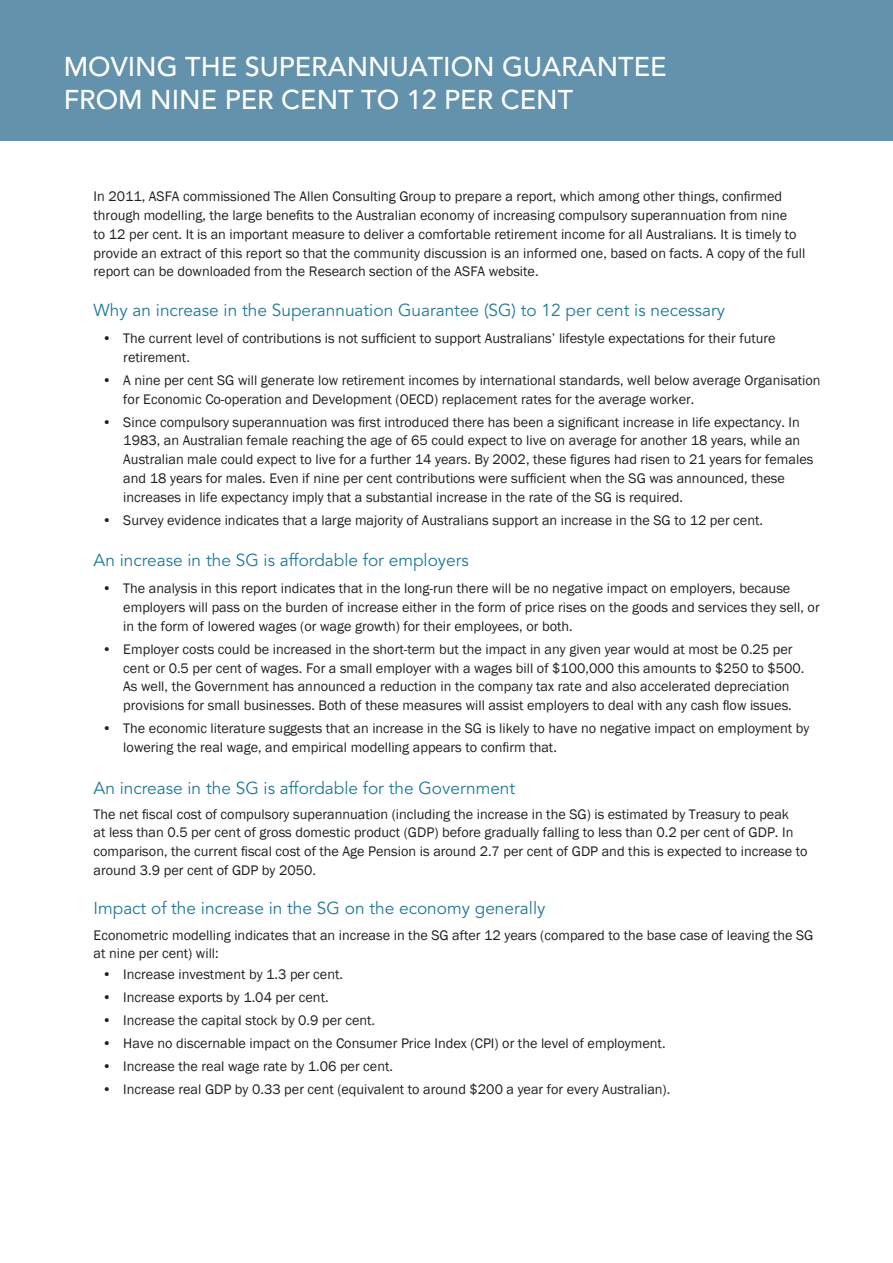
<style>
.page{position:relative;width:893px;height:1263px;background:#fff}
.page>*{position:absolute;margin:0;border:0;box-sizing:border-box;transform-origin:0 0}
.t1{font:500 27px/32.4px "Avenir";color:#fff}
.t2{font:17.25px "Avenir";color:#207b99}
.t3{font:14.25px/18.8px "Franklin Gothic";color:#231f20}
</style>
<div class="page">
<div style="left:0;top:0;width:893px;height:140px;background:#6292ac"></div>
<h1 class="t1" style="left:64px;top:51px;width:604px">MOVING THE SUPERANNUATION GUARANTEE<br>FROM NINE PER CENT TO 12 PER CENT</h1>
<p class="t3" style="left:94px;top:187px;width:713px">In 2011, ASFA commissioned The Allen Consulting Group to prepare a report, which among other things, confirmed through modelling, the large benefits to the Australian economy of increasing compulsory superannuation from nine<br>to 12 per cent. It is an important measure to deliver a comfortable retirement income for all Australians. It is timely to provide an extract of this report so that the community discussion is an informed one, based on facts. A copy of the full report can be downloaded from the Research section of the ASFA website.</p>
<p class="t2" style="left:94px;top:303px;width:633px">Why an increase in the Superannuation Guarantee (SG) to 12 per cent is necessary</p>
<p class="t3" style="left:123px;top:329px;width:654px;text-indent:-21px">• The current level of contributions is not sufficient to support Australians’ lifestyle expectations for their future retirement.</p>
<p class="t3" style="left:123px;top:371px;width:699px;text-indent:-21px">• A nine per cent SG will generate low retirement incomes by international standards, well below average Organisation for Economic Co-operation and Development (OECD) replacement rates for the average worker.</p>
<p class="t3" style="left:123px;top:413px;width:692px;text-indent:-21px">• Since compulsory superannuation was first introduced there has been a significant increase in life expectancy. In 1983, an Australian female reaching the age of 65 could expect to live on average for another 18 years, while an Australian male could expect to live for a further 14 years. By 2002, these figures had risen to 21 years for females and 18 years for males. Even if nine per cent contributions were sufficient when the SG was announced, these increases in life expectancy imply that a substantial increase in the rate of the SG is required.</p>
<p class="t3" style="left:102px;top:511px;width:662px">• Survey evidence indicates that a large majority of Australians support an increase in the SG to 12 per cent.</p>
<p class="t2" style="left:94px;top:553px;width:377px">An increase in the SG is affordable for employers</p>
<p class="t3" style="left:123px;top:580px;width:698px;text-indent:-21px">• The analysis in this report indicates that in the long-run there will be no negative impact on employers, because employers will pass on the burden of increase either in the form of price rises on the goods and services they sell, or in the form of lowered wages (or wage growth) for their employees, or both.</p>
<p class="t3" style="left:123px;top:640px;width:683px;text-indent:-21px">• Employer costs could be increased in the short-term but the impact in any given year would at most be 0.25 per cent or 0.5 per cent of wages. For a small employer with a wages bill of $100,000 this amounts to $250 to $500.<br>As well, the Government has announced a reduction in the company tax rate and also accelerated depreciation provisions for small businesses. Both of these measures will assist employers to deal with any cash flow issues.</p>
<p class="t3" style="left:123px;top:719px;width:687px;text-indent:-21px">• The economic literature suggests that an increase in the SG is likely to have no negative impact on employment by lowering the real wage, and empirical modelling appears to confirm that.</p>
<p class="t2" style="left:94px;top:780px;width:423px">An increase in the SG is affordable for the Government</p>
<p class="t3" style="left:94px;top:805px;width:715px">The net fiscal cost of compulsory superannuation (including the increase in the SG) is estimated by Treasury to peak<br>at less than 0.5 per cent of gross domestic product (GDP) before gradually falling to less than 0.2 per cent of GDP. In comparison, the current fiscal cost of the Age Pension is around 2.7 per cent of GDP and this is expected to increase to around 3.9 per cent of GDP by 2050.</p>
<p class="t2" style="left:94px;top:901px;width:453px">Impact of the increase in the SG on the economy generally</p>
<p class="t3" style="left:94px;top:926px;width:721px">Econometric modelling indicates that an increase in the SG after 12 years (compared to the base case of leaving the SG at nine per cent) will:</p>
<p class="t3" style="left:102px;top:965px;width:242px">• Increase investment by 1.3 per cent.</p>
<p class="t3" style="left:102px;top:988px;width:228px">• Increase exports by 1.04 per cent.</p>
<p class="t3" style="left:102px;top:1011px;width:275px">• Increase the capital stock by 0.9 per cent.</p>
<p class="t3" style="left:102px;top:1034px;width:565px">• Have no discernable impact on the Consumer Price Index (CPI) or the level of employment.</p>
<p class="t3" style="left:102px;top:1057px;width:292px">• Increase the real wage rate by 1.06 per cent.</p>
<p class="t3" style="left:102px;top:1080px;width:570px">• Increase real GDP by 0.33 per cent (equivalent to around $200 a year for every Australian).</p>
</div>
